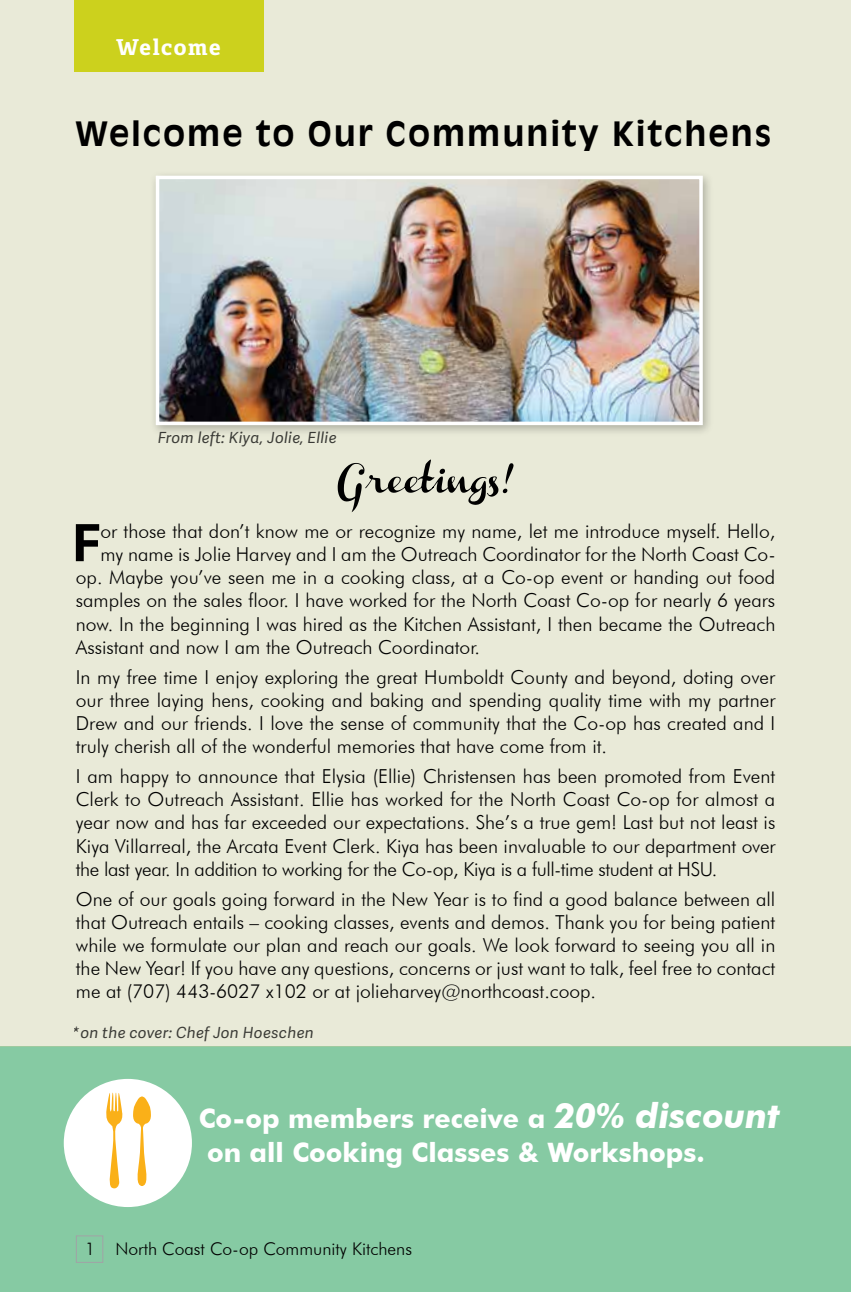
<style>
.page{position:relative;width:851px;height:1292px;background:#fff}
.page>*{position:absolute;margin:0;border:0;box-sizing:border-box;transform-origin:0 0}
.t1{font:700 51.1px "Adelle Sans";color:#000}
.t2{font:700 33.07px "Antique Olive Std";letter-spacing:.06em;color:#000}
.t3{font:700 26.78px/34.8px "Futura BT";color:#fff}
.t4{font:700 21.88px "Adelle PE";letter-spacing:.075em;color:#fff}
.t5{font:300 19.25px/23.1px "Futura BT";color:#000;text-align:justify}
.t6{font:300 17.5px "Futura BT";color:#000}
.t7{font:italic 15.4px "Adelle Sans";letter-spacing:.02em;color:#000}
.s1{font-style:italic;font-size:34.82px}
</style>
<div class="page">
<div style="left:0;top:1046px;width:850px;height:246px;background:#86caa3"></div>
<div style="left:0;top:0;width:850px;height:1046px;background:#e9ead8"></div>
<div style="left:74px;top:0;width:189px;height:71px;background:#ccd11d"></div>
<div style="left:64px;top:1078px;width:128px;height:129px;background:#fff;border-radius:50%"></div>
<svg style="left:106px;top:1092px;width:17px;height:97px"></svg>
<svg style="left:133px;top:1096px;width:18px;height:90px"></svg>
<svg style="left:337px;top:459px;width:176px;height:53px"></svg>
<div style="left:76px;top:1235px;width:27px;height:27px;border:1px solid #a1a3a6"></div>
<div style="left:149px;top:170px;width:565px;height:267px;background:#000;opacity:.26"></div>
<img style="left:161px;top:181px;width:536px;height:239px">
<div style="left:156px;top:176px;width:546px;height:249px;border:4px solid #fff"></div>
<p class="t4" style="left:116px;top:32px;width:106px">Welcome</p>
<h2 class="t2" style="left:75px;top:114px;width:697px">Welcome to Our Community Kitchens</h2>
<p class="t7" style="left:158px;top:426px;width:180px">From left: Kiya, Jolie, Ellie</p>
<h1 class="t1" style="left:72px;top:505px;width:30px">F</h1>
<p class="t5" style="left:100px;top:519px;width:676px">or those that don’t know me or recognize my name, let me introduce myself. Hello,</p>
<p class="t5" style="left:100px;top:542px;width:676px">my name is Jolie Harvey and I am the Outreach Coordinator for the North Coast Co-</p>
<p class="t5" style="left:76px;top:566px;width:700px">op. Maybe you’ve seen me in a cooking class, at a Co-op event or handing out food</p>
<p class="t5" style="left:76px;top:589px;width:701px">samples on the sales floor. I have worked for the North Coast Co-op for nearly 6 years</p>
<p class="t5" style="left:76px;top:612px;width:701px">now. In the beginning I was hired as the Kitchen Assistant, I then became the Outreach</p>
<p class="t5" style="left:76px;top:635px;width:405px">Assistant and now I am the Outreach Coordinator.</p>
<p class="t5" style="left:76px;top:665px;width:701px">In my free time I enjoy exploring the great Humboldt County and beyond, doting over our three laying hens, cooking and baking and spending quality time with my partner Drew and our friends. I love the sense of community that the Co-op has created and I truly cherish all of the wonderful memories that have come from it.</p>
<p class="t5" style="left:76px;top:764px;width:701px">I am happy to announce that Elysia (Ellie) Christensen has been promoted from Event Clerk to Outreach Assistant. Ellie has worked for the North Coast Co-op for almost a year now and has far exceeded our expectations. She’s a true gem! Last but not least is Kiya Villarreal, the Arcata Event Clerk. Kiya has been invaluable to our department over the last year. In addition to working for the Co-op, Kiya is a full-time student at HSU.</p>
<p class="t5" style="left:76px;top:887px;width:701px">One of our goals going forward in the New Year is to find a good balance between all that Outreach entails – cooking classes, events and demos. Thank you for being patient while we formulate our plan and reach our goals. We look forward to seeing you all in the New Year! If you have any questions, concerns or just want to talk, feel free to contact me at (707) 443-6027 x102 or at jolieharvey@northcoast.coop.</p>
<p class="t7" style="left:73px;top:1021px;width:242px">*on the cover: Chef Jon Hoeschen</p>
<h3 class="t3" style="left:207px;top:1100px;width:573px;text-indent:-8px">Co-op members receive a <span class="s1">20% discount </span>on all Cooking Classes &amp; Workshops.</h3>
<p class="t6" style="left:85px;top:1238px;width:328px">1 North Coast Co-op Community Kitchens</p>
</div>
